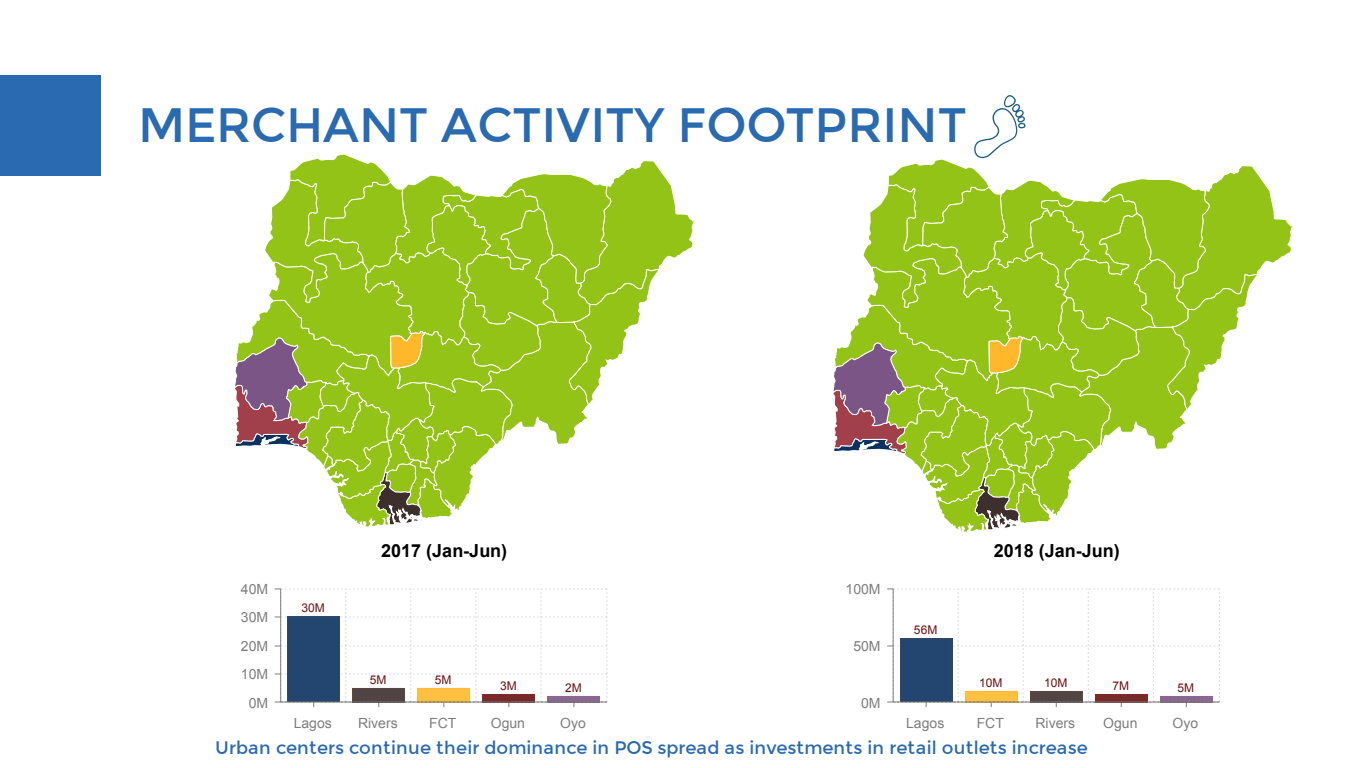
<style>
.page{position:relative;width:1366px;height:768px;background:#fff}
.page>*{position:absolute;margin:0;border:0;box-sizing:border-box;transform-origin:0 0}
.t1{font:48px "Montserrat";color:#296ab0}
.t2{font:18px "Montserrat";letter-spacing:.005em;color:#296ab0}
.t3{font:700 18px "Arial";color:#000}
.t4{font:14px "Arial";color:#7d7d7d}
.t5{font:12px "Arial";color:#691010}
</style>
<div class="page">
<div style="left:0;top:75px;width:100px;height:100px;background:#296ab0"></div>
<svg style="left:275px;top:588px;width:332px;height:119px"></svg>
<hr style="left:281px;top:702px;width:326px;height:1px;background:#7d7d7d">
<hr style="left:280px;top:589px;width:1px;height:113px;background:#7d7d7d">
<svg style="left:235px;top:154px;width:460px;height:373px"></svg>
<svg style="left:833px;top:95px;width:460px;height:437px"></svg>
<svg style="left:887px;top:588px;width:333px;height:119px"></svg>
<hr style="left:893px;top:702px;width:326px;height:1px;background:#7d7d7d">
<hr style="left:893px;top:589px;width:1px;height:113px;background:#7d7d7d">
<h1 class="t1" style="left:138px;top:97px;width:830px">MERCHANT ACTIVITY FOOTPRINT</h1>
<p class="t3" style="left:381px;top:541px;width:128px">2017 (Jan-Jun)</p>
<p class="t3" style="left:994px;top:541px;width:128px">2018 (Jan-Jun)</p>
<p class="t4" style="left:241px;top:582px;width:29px">40M</p>
<p class="t4" style="left:846px;top:582px;width:37px">100M</p>
<p class="t4" style="left:241px;top:610px;width:29px">30M</p>
<p class="t5" style="left:302px;top:602px;width:25px">30M</p>
<p class="t5" style="left:914px;top:624px;width:25px">56M</p>
<p class="t4" style="left:241px;top:639px;width:29px">20M</p>
<p class="t4" style="left:853px;top:639px;width:29px">50M</p>
<p class="t4" style="left:241px;top:667px;width:29px">10M</p>
<p class="t5" style="left:370px;top:673px;width:18px">5M</p>
<p class="t5" style="left:435px;top:673px;width:18px">5M</p>
<p class="t5" style="left:500px;top:679px;width:18px">3M</p>
<p class="t5" style="left:565px;top:681px;width:18px">2M</p>
<p class="t5" style="left:979px;top:676px;width:25px">10M</p>
<p class="t5" style="left:1044px;top:676px;width:25px">10M</p>
<p class="t5" style="left:1112px;top:679px;width:18px">7M</p>
<p class="t5" style="left:1178px;top:681px;width:18px">5M</p>
<p class="t4" style="left:249px;top:695px;width:21px">0M</p>
<p class="t4" style="left:861px;top:695px;width:21px">0M</p>
<p class="t4" style="left:294px;top:715px;width:40px">Lagos</p>
<p class="t4" style="left:358px;top:715px;width:41px">Rivers</p>
<p class="t4" style="left:429px;top:715px;width:29px">FCT</p>
<p class="t4" style="left:491px;top:715px;width:36px">Ogun</p>
<p class="t4" style="left:560px;top:715px;width:27px">Oyo</p>
<p class="t4" style="left:906px;top:715px;width:40px">Lagos</p>
<p class="t4" style="left:977px;top:715px;width:29px">FCT</p>
<p class="t4" style="left:1036px;top:715px;width:41px">Rivers</p>
<p class="t4" style="left:1103px;top:715px;width:36px">Ogun</p>
<p class="t4" style="left:1173px;top:715px;width:27px">Oyo</p>
<p class="t2" style="left:215px;top:737px;width:874px">Urban centers continue their dominance in POS spread as investments in retail outlets increase</p>
</div>
